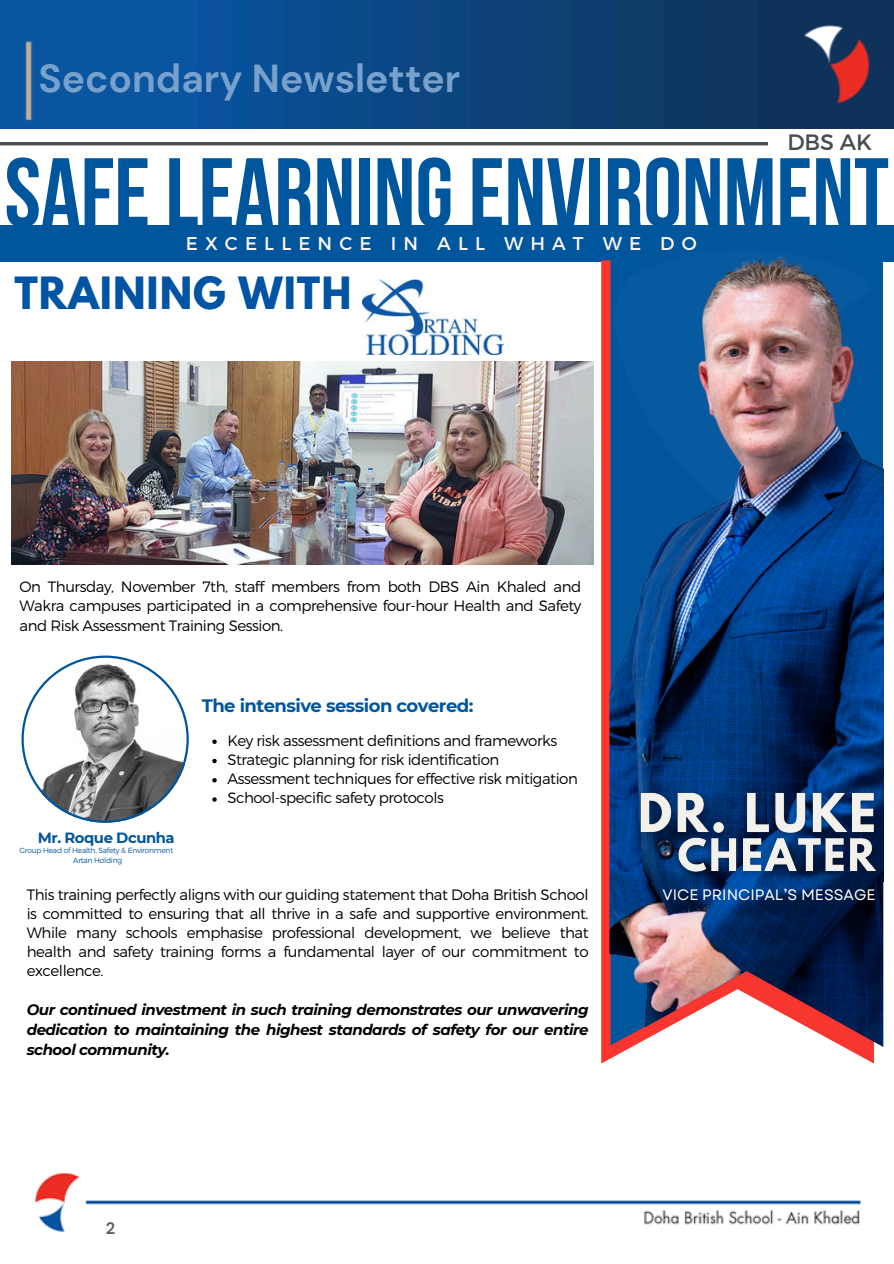
<style>
.page{position:relative;width:894px;height:1264px;background:#fff}
.page>*{position:absolute;margin:0;border:0;box-sizing:border-box;transform-origin:0 0}
.t1{font:97.5px "Bebas Neue Cyrillic";color:#00569d}
.t2{font:700 39.45px "League Spartan";letter-spacing:.025em;color:#0153a3}
.t3{font:700 39px "DM Sans";color:#78a2cd}
.t4{font:22.2px "Montserrat";color:#464d50}
.t5{font:18.45px "Montserrat";letter-spacing:.385em;color:#fff5f5}
.t6{font:700 18px "Montserrat";letter-spacing:-.03em;color:#00569d}
.t7{font:700 16.5px "DM Sans";color:#616161}
.t8{font:15.15px "Garet";color:#fff}
.t9{font:300 15px/19.2px "Montserrat";letter-spacing:-.03em;color:#000;text-align:justify}
.t10{font:italic 700 15px/20.2px "Montserrat";letter-spacing:-.03em;color:#000;text-align:justify}
.t11{font:700 14.85px "Montserrat";letter-spacing:-.03em;color:#00569d}
.t12{font:300 7.5px "Montserrat";letter-spacing:-.03em;color:#00569d}
</style>
<div class="page">
<img style="left:0;top:0;width:893px;height:128px">
<img style="left:35px;top:1173px;width:826px;height:59px">
<div style="left:0;top:226px;width:893px;height:36px;background:#00569d"></div>
<svg style="left:601px;top:260px;width:272px;height:803px"></svg>
<img style="left:609px;top:260px;width:274px;height:786px">
<img style="left:630px;top:255px;width:253px;height:626px">
<img style="left:626px;top:779px;width:258px;height:71px">
<img style="left:666px;top:825px;width:218px;height:61px">
<hr style="left:0;top:142px;width:767px;height:3px;background:#454d50">
<img style="left:11px;top:362px;width:582px;height:202px">
<img style="left:363px;top:279px;width:140px;height:76px">
<svg style="left:212px;top:739px;width:5px;height:5px"></svg>
<svg style="left:212px;top:758px;width:5px;height:5px"></svg>
<svg style="left:212px;top:778px;width:5px;height:4px"></svg>
<svg style="left:212px;top:797px;width:5px;height:4px"></svg>
<svg style="left:22px;top:655px;width:167px;height:167px"></svg>
<h4 class="t3" style="left:39px;top:53px;width:423px">Secondary Newsletter</h4>
<p class="t4" style="left:787px;top:128px;width:86px">DBS AK</p>
<p class="t1" style="left:4px;top:153px;width:885px">SAFELEARNINGENVIRONMENT</p>
<p class="t5" style="left:186px;top:232px;width:512px">EXCELLENCE IN ALL WHAT WE DO</p>
<p class="t2" style="left:14px;top:273px;width:338px">TRAINING WITH</p>
<p class="t9" style="left:19px;top:576px;width:563px">On Thursday, November 7th, staff members from both DBS Ain Khaled and Wakra campuses participated in a comprehensive four-hour Health and Safety and Risk Assessment Training Session.</p>
<p class="t11" style="left:38px;top:828px;width:138px">Mr. Roque Dcunha</p>
<p class="t12" style="left:19px;top:845px;width:155px">Group Head of Health, Safety &amp; Environment</p>
<p class="t12" style="left:73px;top:855px;width:50px">Artan Holding</p>
<p class="t6" style="left:202px;top:694px;width:273px">The intensive session covered:</p>
<p class="t9" style="left:227px;top:730px;width:331px">Key risk assessment definitions and frameworks</p>
<p class="t9" style="left:227px;top:749px;width:273px">Strategic planning for risk identification</p>
<p class="t9" style="left:227px;top:768px;width:352px">Assessment techniques for effective risk mitigation</p>
<p class="t9" style="left:227px;top:787px;width:218px">School-specific safety protocols</p>
<p class="t9" style="left:27px;top:884px;width:563px">This training perfectly aligns with our guiding statement that Doha British School is committed to ensuring that all thrive in a safe and supportive environment.<br>While many schools emphasise professional development, we believe that health and safety training forms a fundamental layer of our commitment to excellence.</p>
<p class="t10" style="left:27px;top:998px;width:563px">Our continued investment in such training demonstrates our unwavering dedication to maintaining the highest standards of safety for our entire school community.</p>
<h1 class="t7" style="left:106px;top:1217px;width:11px">2</h1>
<p class="t8" style="left:662px;top:883px;width:214px">VICE PRINCIPAL’S MESSAGE</p>
</div>
